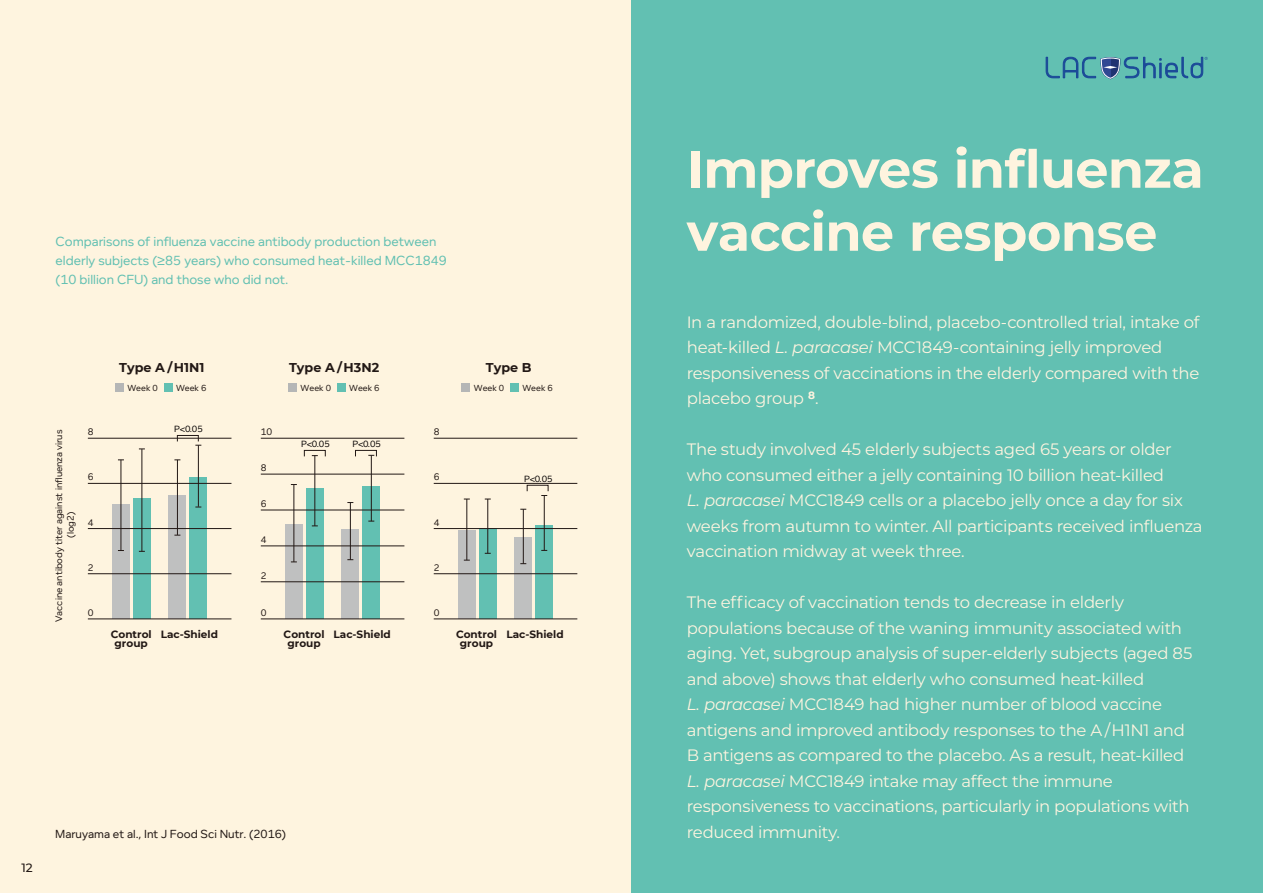
<style>
.page{position:relative;width:1263px;height:893px;background:#fef4df}
.page>*{position:absolute;margin:0;border:0;box-sizing:border-box;transform-origin:0 0}
.t1{font:700 52.5px/63px "Montserrat";letter-spacing:-.015em;color:#fef4df}
.t2{font:16.5px/25.5px "Montserrat";letter-spacing:-.02em;color:#fef4df}
.t3{font:13.5px/19.2px "Foundry Context";color:#62c0b2}
.t4{font:700 12.75px "Montserrat";color:#221815}
.t5{font:12px "Foundry Context";color:#221815}
.t6{font:500 12px "Montserrat";color:#221815}
.t7{font:700 10.5px/9.3px "Montserrat";color:#221815;text-align:center}
.t8{font:9.75px/11.7px "Foundry Context";color:#221815;text-align:center}
.t9{font:9.3px "Foundry Context";color:#040000}
.t10{font:9px "Foundry Context";color:#221815}
.s1{font-style:italic}
</style>
<div class="page">
<div style="left:631px;top:0;width:632px;height:893px;background:#62c0b2"></div>
<div style="left:458px;top:531px;width:17px;height:88px;background:#bfc0c0"></div>
<div style="left:479px;top:528px;width:17px;height:91px;background:#62c0b2"></div>
<div style="left:535px;top:526px;width:18px;height:93px;background:#62c0b2"></div>
<div style="left:514px;top:538px;width:18px;height:81px;background:#bfc0c0"></div>
<div style="left:112px;top:504px;width:18px;height:115px;background:#bfc0c0"></div>
<div style="left:133px;top:498px;width:18px;height:121px;background:#62c0b2"></div>
<div style="left:168px;top:496px;width:18px;height:123px;background:#bfc0c0"></div>
<div style="left:189px;top:477px;width:18px;height:142px;background:#62c0b2"></div>
<div style="left:285px;top:524px;width:18px;height:95px;background:#bfc0c0"></div>
<div style="left:306px;top:488px;width:18px;height:131px;background:#62c0b2"></div>
<div style="left:341px;top:530px;width:18px;height:89px;background:#bfc0c0"></div>
<div style="left:362px;top:486px;width:18px;height:133px;background:#62c0b2"></div>
<div style="left:304px;top:450px;width:22px;height:7px;border:1px solid #221815"></div>
<div style="left:177px;top:435px;width:22px;height:7px;border:1px solid #221815"></div>
<div style="left:355px;top:450px;width:22px;height:7px;border:1px solid #221815"></div>
<div style="left:527px;top:485px;width:21px;height:6px;border:1px solid #221815"></div>
<hr style="left:544px;top:495px;width:1px;height:55px;background:#221815">
<hr style="left:523px;top:509px;width:1px;height:55px;background:#221815">
<hr style="left:487px;top:499px;width:1px;height:54px;background:#221815">
<hr style="left:466px;top:499px;width:1px;height:61px;background:#221815">
<hr style="left:371px;top:455px;width:1px;height:66px;background:#221815">
<hr style="left:350px;top:502px;width:1px;height:58px;background:#221815">
<hr style="left:314px;top:455px;width:1px;height:71px;background:#221815">
<hr style="left:294px;top:484px;width:1px;height:78px;background:#221815">
<hr style="left:198px;top:445px;width:1px;height:62px;background:#221815">
<hr style="left:177px;top:460px;width:1px;height:75px;background:#221815">
<hr style="left:142px;top:449px;width:1px;height:102px;background:#221815">
<hr style="left:121px;top:460px;width:1px;height:90px;background:#221815">
<div style="left:115px;top:383px;width:9px;height:9px;background:#b5b6b6"></div>
<div style="left:164px;top:383px;width:8px;height:9px;background:#62c0b2"></div>
<div style="left:288px;top:383px;width:9px;height:9px;background:#b5b6b6"></div>
<div style="left:337px;top:383px;width:9px;height:9px;background:#62c0b2"></div>
<div style="left:461px;top:383px;width:9px;height:9px;background:#b5b6b6"></div>
<div style="left:510px;top:383px;width:9px;height:9px;background:#62c0b2"></div>
<svg style="left:1045px;top:57px;width:163px;height:22px"></svg>
<hr style="left:88px;top:573px;width:143px;height:1px;background:#221815">
<hr style="left:88px;top:528px;width:143px;height:1px;background:#221815">
<hr style="left:88px;top:483px;width:143px;height:1px;background:#221815">
<hr style="left:88px;top:438px;width:143px;height:1px;background:#221815">
<hr style="left:88px;top:619px;width:143px;height:1px;background:#221815">
<hr style="left:261px;top:474px;width:143px;height:1px;background:#221815">
<hr style="left:261px;top:510px;width:143px;height:1px;background:#221815">
<hr style="left:261px;top:546px;width:143px;height:1px;background:#221815">
<hr style="left:261px;top:581px;width:143px;height:1px;background:#221815">
<hr style="left:261px;top:438px;width:143px;height:1px;background:#221815">
<hr style="left:261px;top:619px;width:143px;height:1px;background:#221815">
<hr style="left:434px;top:573px;width:143px;height:1px;background:#221815">
<hr style="left:434px;top:528px;width:143px;height:1px;background:#221815">
<hr style="left:434px;top:483px;width:143px;height:1px;background:#221815">
<hr style="left:434px;top:438px;width:143px;height:1px;background:#221815">
<hr style="left:434px;top:619px;width:143px;height:1px;background:#221815">
<p class="t3" style="left:56px;top:231px;width:393px">Comparisons of influenza vaccine antibody production between elderly subjects (≥85 years) who consumed heat-killed MCC1849 (10 billion CFU) and those who did not.</p>
<p class="t4" style="left:119px;top:358px;width:87px">Type A /H1N1</p>
<p class="t10" style="left:127px;top:383px;width:32px">Week 0</p>
<p class="t10" style="left:176px;top:383px;width:32px">Week 6</p>
<p class="t8" style="left:53px;top:622px;width:194px;rotate:-90deg">Vaccine antibody titer against influenza virus (log2)</p>
<p class="t8" style="left:88px;top:426px;width:7px">8</p>
<p class="t8" style="left:88px;top:471px;width:7px">6</p>
<p class="t8" style="left:88px;top:516px;width:7px">4</p>
<p class="t8" style="left:88px;top:561px;width:7px">2</p>
<p class="t9" style="left:174px;top:424px;width:30px">P&lt;0.05</p>
<p class="t8" style="left:261px;top:426px;width:13px">10</p>
<p class="t8" style="left:261px;top:462px;width:7px">8</p>
<p class="t8" style="left:261px;top:498px;width:7px">6</p>
<p class="t8" style="left:261px;top:534px;width:7px">4</p>
<p class="t8" style="left:261px;top:569px;width:7px">2</p>
<p class="t8" style="left:88px;top:607px;width:7px">0</p>
<p class="t8" style="left:261px;top:607px;width:7px">0</p>
<p class="t4" style="left:289px;top:358px;width:92px">Type A /H3N2</p>
<p class="t10" style="left:301px;top:383px;width:32px">Week 0</p>
<p class="t10" style="left:349px;top:383px;width:32px">Week 6</p>
<p class="t9" style="left:301px;top:439px;width:30px">P&lt;0.05</p>
<p class="t9" style="left:352px;top:439px;width:30px">P&lt;0.05</p>
<p class="t8" style="left:434px;top:426px;width:7px">8</p>
<p class="t8" style="left:434px;top:471px;width:7px">6</p>
<p class="t8" style="left:434px;top:516px;width:7px">4</p>
<p class="t8" style="left:434px;top:561px;width:7px">2</p>
<p class="t8" style="left:434px;top:607px;width:7px">0</p>
<p class="t4" style="left:486px;top:358px;width:47px">Type B</p>
<p class="t10" style="left:474px;top:383px;width:32px">Week 0</p>
<p class="t10" style="left:522px;top:383px;width:32px">Week 6</p>
<p class="t9" style="left:524px;top:473px;width:30px">P&lt;0.05</p>
<p class="t7" style="left:161px;top:629px;width:59px">Lac-Shield</p>
<p class="t7" style="left:334px;top:629px;width:59px">Lac-Shield</p>
<p class="t7" style="left:506px;top:629px;width:59px">Lac-Shield</p>
<p class="t7" style="left:111px;top:629px;width:42px">Control group</p>
<p class="t7" style="left:284px;top:629px;width:42px">Control group</p>
<p class="t7" style="left:456px;top:629px;width:42px">Control group</p>
<p class="t6" style="left:21px;top:859px;width:13px">12</p>
<p class="t5" style="left:55px;top:827px;width:232px">Maruyama et al., Int J Food Sci Nutr. (2016)</p>
<h1 class="t1" style="left:687px;top:135px;width:518px">Improves influenza vaccine response</h1>
<p class="t2" style="left:687px;top:309px;width:514px">In a randomized, double-blind, placebo-controlled trial, intake of heat-killed <span class="s1">L. paracasei</span> MCC1849-containing jelly improved responsiveness of vaccinations in the elderly compared with the placebo group <sup>8</sup>.</p>
<p class="t2" style="left:687px;top:436px;width:517px">The study involved 45 elderly subjects aged 65 years or older who consumed either a jelly containing 10 billion heat-killed<br><span class="s1">L. paracasei</span> MCC1849 cells or a placebo jelly once a day for six weeks from autumn to winter. All participants received influenza vaccination midway at week three.</p>
<p class="t2" style="left:687px;top:589px;width:507px">The efficacy of vaccination tends to decrease in elderly populations because of the waning immunity associated with aging. Yet, subgroup analysis of super-elderly subjects (aged 85 and above) shows that elderly who consumed heat-killed<br><span class="s1">L. paracasei</span> MCC1849 had higher number of blood vaccine antigens and improved antibody responses to the A/H1N1 and B antigens as compared to the placebo. As a result, heat-killed <span class="s1">L. paracasei</span> MCC1849 intake may affect the immune responsiveness to vaccinations, particularly in populations with reduced immunity.</p>
</div>
